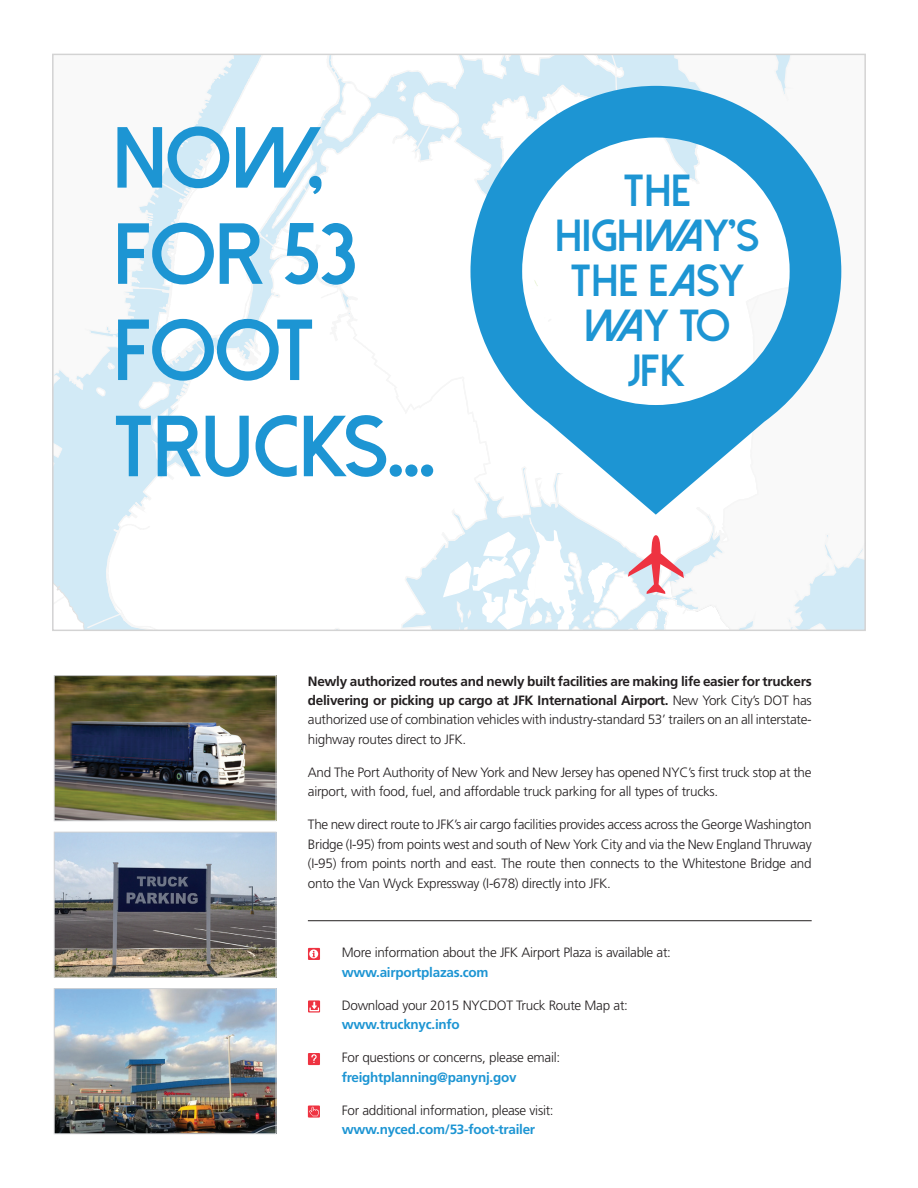
<style>
.page{position:relative;width:918px;height:1188px;background:#fff}
.page>*{position:absolute;margin:0;border:0;box-sizing:border-box;transform-origin:0 0}
.t1{font:800 86.55px/96.1px "Dolce Vita";letter-spacing:-.01em;color:#1d95d3}
.t2{font:800 45px/45px "Dolce Vita";letter-spacing:-.01em;color:#1d95d3;text-align:center}
.t3{font:300 13.5px/19.5px "Frutiger";letter-spacing:-.02em;color:#231f20;text-align:justify}
.t4{font:700 13.5px "Frutiger";letter-spacing:-.02em;color:#1d95d3}
.s1{font-weight:700}
</style>
<div class="page">
<svg style="left:55px;top:57px;width:808px;height:571px"></svg>
<img style="left:56px;top:677px;width:218px;height:142px">
<div style="left:54px;top:675px;width:222px;height:146px;border:1px solid #d1d2d4"></div>
<img style="left:56px;top:834px;width:218px;height:142px">
<div style="left:54px;top:832px;width:222px;height:146px;border:1px solid #d1d2d4"></div>
<img style="left:56px;top:990px;width:218px;height:142px">
<div style="left:54px;top:988px;width:222px;height:146px;border:1px solid #d1d2d4"></div>
<svg style="left:470px;top:86px;width:371px;height:429px"></svg>
<svg style="left:442px;top:530px;width:292px;height:101px"></svg>
<hr style="left:308px;top:920px;width:504px;height:1px;background:#231f20">
<svg style="left:308px;top:948px;width:12px;height:12px"></svg>
<svg style="left:309px;top:949px;width:9px;height:9px"></svg>
<svg style="left:308px;top:1000px;width:12px;height:13px"></svg>
<svg style="left:309px;top:1002px;width:10px;height:9px"></svg>
<div style="left:308px;top:1053px;width:12px;height:12px;background:#ee3341"></div>
<svg style="left:311px;top:1054px;width:6px;height:9px"></svg>
<svg style="left:308px;top:1106px;width:12px;height:12px"></svg>
<svg style="left:309px;top:1107px;width:10px;height:9px"></svg>
<h1 class="t1" style="left:113px;top:110px;width:324px">NOW,<br>FOR 53<br>FOOT<br>TRUCKS...</h1>
<h2 class="t2" style="left:555px;top:168px;width:206px">THE<br>HIGHWAY’S<br>THE EASY<br>WAY TO<br>JFK</h2>
<p class="t3" style="left:308px;top:671px;width:505px"><span class="s1">Newly authorized routes and newly built facilities are making life easier for truckers delivering or picking up cargo at JFK International Airport.</span> New York City’s DOT has authorized use of combination vehicles with industry-standard 53’ trailers on an all interstate&shy;highway routes direct to JFK.</p>
<p class="t3" style="left:308px;top:763px;width:505px">And The Port Authority of New York and New Jersey has opened NYC’s first truck stop at the airport, with food, fuel, and affordable truck parking for all types of trucks.</p>
<p class="t3" style="left:308px;top:815px;width:505px">The new direct route to JFK’s air cargo facilities provides access across the George Washington Bridge (I-95) from points west and south of New York City and via the New England Thruway (I-95) from points north and east. The route then connects to the Whitestone Bridge and onto the Van Wyck Expressway (I-678) directly into JFK.</p>
<p class="t3" style="left:342px;top:943px;width:331px">More information about the JFK Airport Plaza is available at:</p>
<p class="t4" style="left:342px;top:964px;width:148px">www.airportplazas.com</p>
<p class="t3" style="left:342px;top:995px;width:288px">Download your 2015 NYCDOT Truck Route Map at:</p>
<p class="t4" style="left:342px;top:1017px;width:119px">www.trucknyc.info</p>
<p class="t3" style="left:342px;top:1048px;width:220px">For questions or concerns, please email:</p>
<p class="t4" style="left:342px;top:1069px;width:176px">freightplanning@panynj.gov</p>
<p class="t3" style="left:342px;top:1100px;width:213px">For additional information, please visit:</p>
<p class="t4" style="left:342px;top:1122px;width:195px">www.nyced.com/53-foot-trailer</p>
</div>
